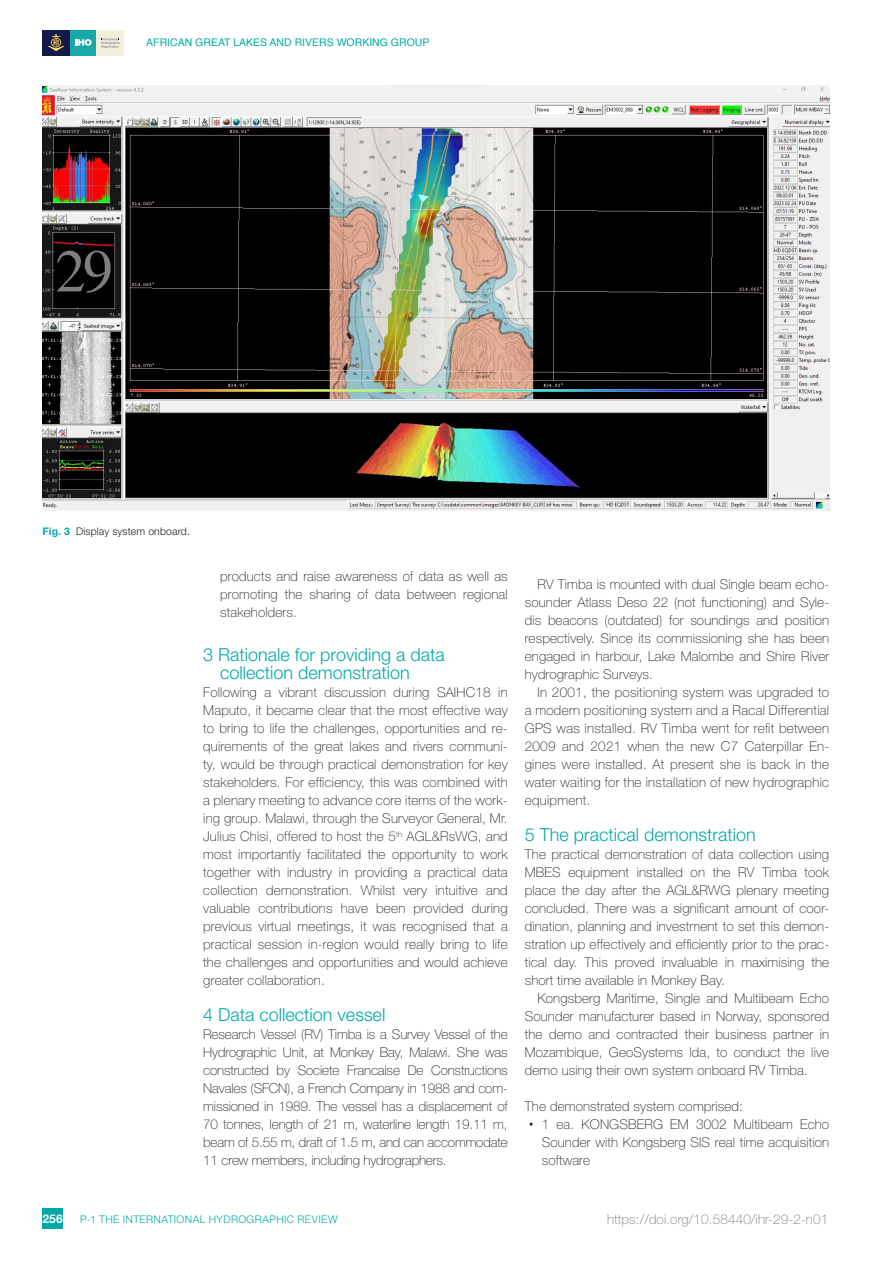
<style>
.page{position:relative;width:893px;height:1263px;background:#fff}
.page>*{position:absolute;margin:0;border:0;box-sizing:border-box;transform-origin:0 0}
.t1{font:300 18px/18px "Helvetica Neue LT Std";color:#00a9a8}
.NO_indent_paragraph{font:100 13.5px/18px "Helvetica Neue LT Std";letter-spacing:.01em;color:#231f20;text-align:justify}
.Indent_paragraph{font:100 13.5px/18px "Helvetica Neue LT Std";letter-spacing:.01em;color:#231f20;text-align:justify}
.NO_indent_paragraph-2{font:100 13.5px "Helvetica Neue LT Std";letter-spacing:.01em;color:#76787b}
.t2{font:700 12px "Helvetica Neue LT Std";color:#fff}
.t3{font:10.5px "Helvetica";color:#00a9a8}
.t4{font:300 10.5px "Helvetica Neue LT Std";letter-spacing:.04em;color:#00a9a8}
.FIGURE_text{font:300 10.5px "Helvetica Neue LT Std";letter-spacing:.01em;color:#231f20}
.s1{font-weight:700;color:#00a9a8}
.s2{font-family:"Helvetica";font-weight:400}
</style>
<div class="page">
<div style="left:43px;top:1209px;width:20px;height:20px;background:#00a9a8"></div>
<div style="left:70px;top:30px;width:27px;height:25px;background:#18a8a8"></div>
<svg style="left:75px;top:39px;width:16px;height:7px"></svg>
<div style="left:97px;top:30px;width:27px;height:25px;background:#f1eeda"></div>
<svg style="left:101px;top:38px;width:19px;height:10px"></svg>
<div style="left:43px;top:30px;width:27px;height:25px;background:#131948"></div>
<svg style="left:48px;top:34px;width:16px;height:17px"></svg>
<img style="left:43px;top:85px;width:786px;height:425px">
<p class="t3" style="left:146px;top:35px;width:285px">AFRICAN GREAT LAKES AND RIVERS WORKING GROUP</p>
<p class="FIGURE_text" style="left:43px;top:525px;width:149px"><span class="s1">Fig. 3</span> Display system onboard.</p>
<p class="NO_indent_paragraph" style="left:220px;top:567px;width:289px">products and raise awareness of data as well as promoting the sharing of data between regional stakeholders.</p>
<p class="t1" style="left:220px;top:645px;width:226px;text-indent:-17px">3 Rationale for providing a data collection demonstration</p>
<p class="NO_indent_paragraph" style="left:203px;top:683px;width:306px">Following a vibrant discussion during SAIHC18 in Maputo, it became clear that the most effective way to bring to life the challenges, opportunities and re&shy;quirements of the great lakes and rivers communi&shy;ty, would be through practical demonstration for key stakeholders. For efficiency, this was combined with a plenary meeting to advance core items of the work&shy;ing group. Malawi, through the Surveyor General, Mr.<br>Julius Chisi, offered to host the 5<sup>th</sup> AGL&amp;RsWG, and most importantly facilitated the opportunity to work together with industry in providing a practical data collection demonstration. Whilst very intuitive and valuable contributions have been provided during previous virtual meetings, it was recognised that a practical session in-region would really bring to life the challenges and opportunities and would achieve greater collaboration.</p>
<p class="t1" style="left:203px;top:1005px;width:184px">4 Data collection vessel</p>
<p class="NO_indent_paragraph" style="left:203px;top:1025px;width:306px">Research Vessel (RV) Timba is a Survey Vessel of the Hydrographic Unit, at Monkey Bay, Malawi. She was constructed by Societe Francaise De Constructions Navales (SFCN), a French Company in 1988 and com&shy;missioned in 1989. The vessel has a displacement of 70 tonnes, length of 21 m, waterline length 19.11 m, beam of 5.55 m, draft of 1.5 m, and can accommodate 11 crew members, including hydrographers.</p>
<p class="Indent_paragraph" style="left:525px;top:575px;width:306px;text-indent:13px">RV Timba is mounted with dual Single beam echo&shy;sounder Atlass Deso 22 (not functioning) and Syle&shy;dis beacons (outdated) for soundings and position respectively. Since its commissioning she has been engaged in harbour, Lake Malombe and Shire River hydrographic Surveys.</p>
<p class="Indent_paragraph" style="left:525px;top:683px;width:306px;text-indent:13px">In 2001, the positioning system was upgraded to a modern positioning system and a Racal Differential GPS was installed. RV Timba went for refit between 2009 and 2021 when the new C7 Caterpillar En&shy;gines were installed. At present she is back in the water waiting for the installation of new hydrographic equipment.</p>
<p class="t1" style="left:525px;top:825px;width:233px">5 The practical demonstration</p>
<p class="NO_indent_paragraph" style="left:525px;top:845px;width:306px">The practical demonstration of data collection using MBES equipment installed on the RV Timba took place the day after the AGL&amp;RWG plenary meeting concluded. There was a significant amount of coor&shy;dination, planning and investment to set this demon&shy;stration up effectively and efficiently prior to the prac&shy;tical day. This proved invaluable in maximising the short time available in Monkey Bay.</p>
<p class="Indent_paragraph" style="left:525px;top:989px;width:306px;text-indent:13px">Kongsberg Maritime, Single and Multibeam Echo Sounder manufacturer based in Norway, sponsored the demo and contracted their business partner in Mozambique, GeoSystems lda, to conduct the live demo using their own system onboard RV Timba.</p>
<p class="NO_indent_paragraph" style="left:525px;top:1097px;width:220px">The demonstrated system comprised:</p>
<p class="NO_indent_paragraph" style="left:542px;top:1115px;width:289px;text-indent:-13px"><span class="s2">•</span> 1 ea. KONGSBERG EM 3002 Multibeam Echo Sounder with Kongsberg SIS real time acquisition software</p>
<p class="t2" style="left:43px;top:1211px;width:22px">256</p>
<p class="t4" style="left:80px;top:1212px;width:259px">P-1 THE INTERNATIONAL HYDROGRAPHIC REVIEW</p>
<p class="NO_indent_paragraph-2" style="left:607px;top:1211px;width:222px">https://doi.org/10.58440/ihr-29-2-n01</p>
</div>
